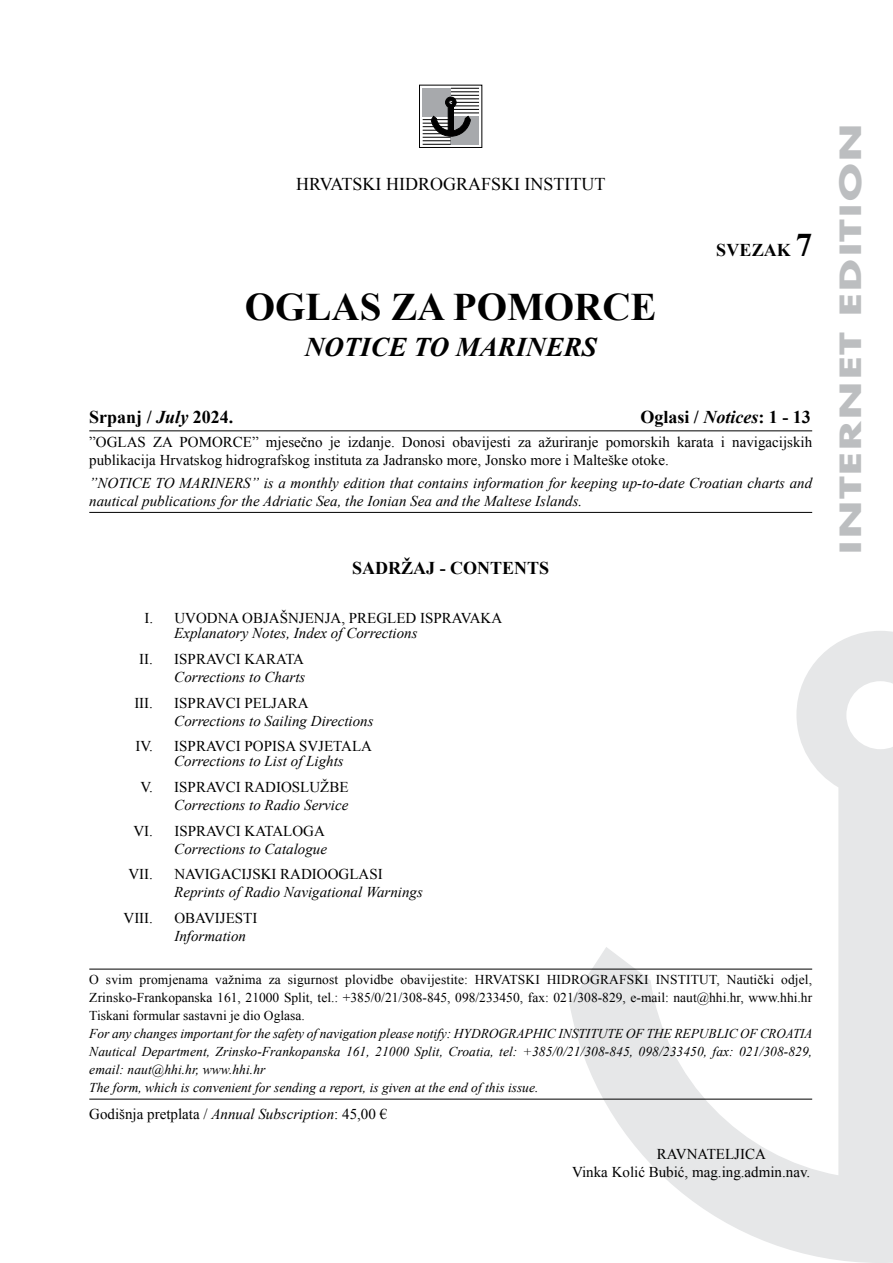
<style>
.page{position:relative;width:893px;height:1263px;background:#fff}
.page>*{position:absolute;margin:0;border:0;box-sizing:border-box;transform-origin:0 0}
.t1{font:700 39px "Times New Roman";color:#000}
.t2{font:700 28.5px "Futura";letter-spacing:.015em;color:#bcbec0;scale:1.5 1}
.t3{font:italic 700 27px "Times New Roman";color:#000}
.t4{font:700 18px "Times New Roman";color:#000}
.t5{font:18px "Times New Roman";color:#000}
.t6{font:15px/18px "Times New Roman";color:#000}
.t7{font:italic 15px/18px "Times New Roman";color:#000}
.t8{font:italic 13.5px/18px "Times New Roman";color:#000}
.t9{font:13.5px/18px "Times New Roman";color:#000;text-align:justify}
.s1{font-size:33px}
.s2{font-style:italic}
</style>
<div class="page">
<svg style="left:569px;top:631px;width:324px;height:632px"></svg>
<svg style="left:846px;top:681px;width:47px;height:68px"></svg>
<hr style="left:89px;top:430px;width:723px;height:1px;background:#000">
<hr style="left:89px;top:512px;width:723px;height:1px;background:#000">
<hr style="left:89px;top:969px;width:723px;height:1px;background:#000">
<hr style="left:89px;top:1099px;width:723px;height:1px;background:#000">
<svg style="left:422px;top:87px;width:57px;height:58px"></svg>
<div style="left:419px;top:85px;width:63px;height:63px;border:1px solid #000"></div>
<svg style="left:423px;top:88px;width:56px;height:57px"></svg>
<p class="t5" style="left:296px;top:171px;width:311px">HRVATSKI HIDROGRAFSKI INSTITUT</p>
<h1 class="t1" style="left:245px;top:280px;width:413px">OGLAS ZA POMORCE</h1>
<h3 class="t3" style="left:305px;top:329px;width:294px">NOTICE TO MARINERS</h3>
<p class="t4" style="left:716px;top:237px;width:97px">SVEZAK <span class="s1">7</span></p>
<p class="t4" style="left:89px;top:404px;width:146px">Srpanj / <span class="s2">July</span> 2024.</p>
<p class="t4" style="left:640px;top:404px;width:172px">Oglasi / <span class="s2">Notices</span>: 1 - 13</p>
<p class="t6" style="left:89px;top:433px;width:724px">”OGLAS ZA POMORCE” mjesečno je izdanje. Donosi obavijesti za ažuriranje pomorskih karata i navigacijskih publikacija Hrvatskog hidrografskog instituta za Jadransko more, Jonsko more i Malteške otoke.</p>
<p class="t7" style="left:89px;top:473px;width:724px">”NOTICE TO MARINERS” is a monthly edition that contains information for keeping up-to-date Croatian charts and nautical publications for the Adriatic Sea, the Ionian Sea and the Maltese Islands.</p>
<p class="t4" style="left:352px;top:556px;width:199px">SADRŽAJ - CONTENTS</p>
<p class="t6" style="left:144px;top:609px;width:359px">I. UVODNA OBJAŠNJENJA, PREGLED ISPRAVAKA</p>
<p class="t7" style="left:174px;top:624px;width:245px">Explanatory Notes, Index of Corrections</p>
<p class="t6" style="left:139px;top:650px;width:166px">II. ISPRAVCI KARATA</p>
<p class="t7" style="left:174px;top:668px;width:133px">Corrections to Charts</p>
<p class="t6" style="left:134px;top:693px;width:20px">III.</p>
<p class="t6" style="left:174px;top:693px;width:136px">ISPRAVCI PELJARA</p>
<p class="t7" style="left:174px;top:711px;width:201px">Corrections to Sailing Directions</p>
<p class="t6" style="left:135px;top:737px;width:238px">IV. ISPRAVCI POPISA SVJETALA</p>
<p class="t7" style="left:174px;top:752px;width:171px">Corrections to List of Lights</p>
<p class="t6" style="left:140px;top:778px;width:210px">V. ISPRAVCI RADIOSLUŽBE</p>
<p class="t7" style="left:174px;top:795px;width:176px">Corrections to Radio Service</p>
<p class="t6" style="left:133px;top:821px;width:193px">VI. ISPRAVCI KATALOGA</p>
<p class="t7" style="left:174px;top:839px;width:154px">Corrections to Catalogue</p>
<p class="t6" style="left:128px;top:865px;width:26px">VII.</p>
<p class="t6" style="left:174px;top:865px;width:210px">NAVIGACIJSKI RADIOOGLASI</p>
<p class="t7" style="left:174px;top:883px;width:250px">Reprints of Radio Navigational Warnings</p>
<p class="t6" style="left:123px;top:909px;width:31px">VIII.</p>
<p class="t6" style="left:174px;top:909px;width:85px">OBAVIJESTI</p>
<p class="t7" style="left:174px;top:926px;width:73px">Information</p>
<p class="t9" style="left:89px;top:971px;width:724px">O svim promjenama važnima za sigurnost plovidbe obavijestite: HRVATSKI HIDROGRAFSKI INSTITUT, Nautički odjel, Zrinsko-Frankopanska 161, 21000 Split, tel.: +385/0/21/308-845, 098/233450, fax: 021/308-829, e-mail: naut@hhi.hr, www.hhi.hr Tiskani formular sastavni je dio Oglasa.</p>
<p class="t8" style="left:89px;top:1024px;width:725px">For any changes important for the safety of navigation please notify: HYDROGRAPHIC INSTITUTE OF THE REPUBLIC OF CROATIA Nautical Department, Zrinsko-Frankopanska 161, 21000 Split, Croatia, tel: +385/0/21/308-845, 098/233450, fax: 021/308-829, email: naut@hhi.hr, www.hhi.hr<br>The form, which is convenient for sending a report, is given at the end of this issue.</p>
<p class="t6" style="left:89px;top:1104px;width:299px">Godišnja pretplata / <span class="s2">Annual Subscription</span>: 45,00 €</p>
<p class="t6" style="left:572px;top:1145px;width:240px;text-indent:85px">RAVNATELJICA<br>Vinka Kolić Bubić, mag.ing.admin.nav.</p>
<h2 class="t2" style="left:830px;top:555px;width:289px;rotate:-90deg">INTERNET EDITION</h2>
</div>
